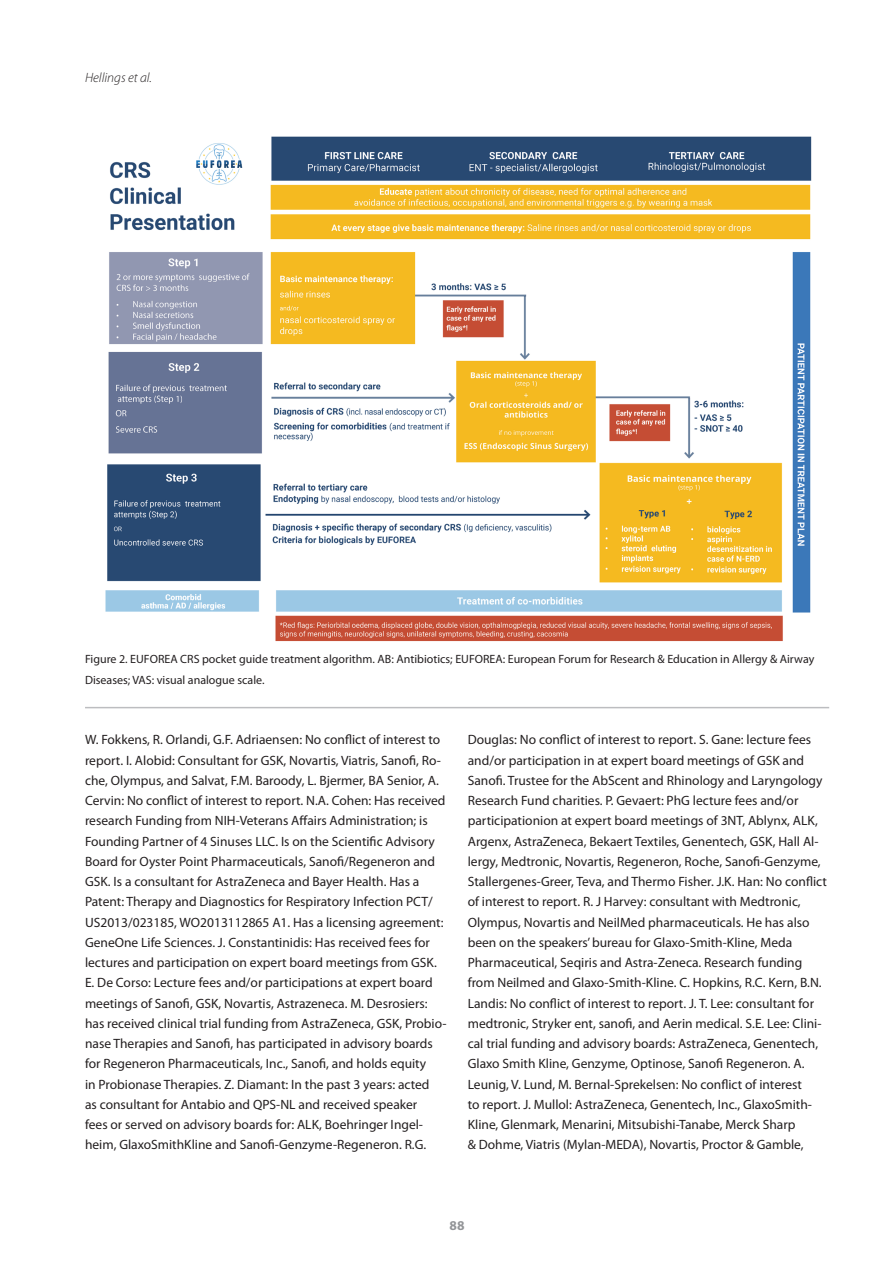
<style>
.page{position:relative;width:893px;height:1263px;background:#fff}
.page>*{position:absolute;margin:0;border:0;box-sizing:border-box;transform-origin:0 0}
.Kopje{font:13.5px/20.2px "Myriad Pro";color:#231f20}
.t1{font:italic 300 13.5px "Myriad Pro";color:#231f20}
.t2{font:700 13.5px "Myriad Pro";color:#939598}
.bijschrift{font:12px/20.2px "Myriad Pro";color:#231f20}
</style>
<div class="page">
<img style="left:105px;top:136px;width:707px;height:506px">
<hr style="left:85px;top:707px;width:744px;height:1px;background:#bcbdc0">
<p class="t1" style="left:85px;top:70px;width:68px">Hellings et al.</p>
<p class="bijschrift" style="left:85px;top:649px;width:731px">Figure 2. EUFOREA CRS pocket guide treatment algorithm. AB: Antibiotics; EUFOREA: European Forum for Research &amp; Education in Allergy &amp; Airway<br>Diseases; VAS: visual analogue scale.</p>
<p class="Kopje" style="left:85px;top:730px;width:363px">W. Fokkens, R. Orlandi, G.F. Adriaensen: No conflict of interest to report. I. Alobid: Consultant for GSK, Novartis, Viatris, Sanofi, Ro&shy;che, Olympus, and Salvat, F.M. Baroody, L. Bjermer, BA Senior, A.<br>Cervin: No conflict of interest to report. N.A. Cohen: Has received research Funding from NIH-Veterans Affairs Administration; is Founding Partner of 4 Sinuses LLC. Is on the Scientific Advisory Board for Oyster Point Pharmaceuticals, Sanofi/Regeneron and GSK. Is a consultant for AstraZeneca and Bayer Health. Has a Patent: Therapy and Diagnostics for Respiratory Infection PCT/ US2013/023185, WO2013112865 A1. Has a licensing agreement:<br>GeneOne Life Sciences. J. Constantinidis: Has received fees for lectures and participation on expert board meetings from GSK.<br>E. De Corso: Lecture fees and/or participations at expert board meetings of Sanofi, GSK, Novartis, Astrazeneca. M. Desrosiers: has received clinical trial funding from AstraZeneca, GSK, Probio&shy;nase Therapies and Sanofi, has participated in advisory boards for Regeneron Pharmaceuticals, Inc., Sanofi, and holds equity<br>in Probionase Therapies. Z. Diamant: In the past 3 years: acted<br>as consultant for Antabio and QPS-NL and received speaker<br>fees or served on advisory boards for: ALK, Boehringer Ingel&shy;heim, GlaxoSmithKline and Sanofi-Genzyme-Regeneron. R.G.</p>
<p class="Kopje" style="left:468px;top:730px;width:361px">Douglas: No conflict of interest to report. S. Gane: lecture fees and/or participation in at expert board meetings of GSK and Sanofi. Trustee for the AbScent and Rhinology and Laryngology Research Fund charities. P. Gevaert: PhG lecture fees and/or participationion at expert board meetings of 3NT, Ablynx, ALK, Argenx, AstraZeneca, Bekaert Textiles, Genentech, GSK, Hall Al&shy;lergy, Medtronic, Novartis, Regeneron, Roche, Sanofi-Genzyme, Stallergenes-Greer, Teva, and Thermo Fisher. J.K. Han: No conflict of interest to report. R. J Harvey: consultant with Medtronic, Olympus, Novartis and NeilMed pharmaceuticals. He has also been on the speakers’ bureau for Glaxo-Smith-Kline, Meda Pharmaceutical, Seqiris and Astra-Zeneca. Research funding from Neilmed and Glaxo-Smith-Kline. C. Hopkins, R.C. Kern, B.N.<br>Landis: No conflict of interest to report. J. T. Lee: consultant for medtronic, Stryker ent, sanofi, and Aerin medical. S.E. Lee: Clini&shy;cal trial funding and advisory boards: AstraZeneca, Genentech, Glaxo Smith Kline, Genzyme, Optinose, Sanofi Regeneron. A.<br>Leunig, V. Lund, M. Bernal-Sprekelsen: No conflict of interest<br>to report. J. Mullol: AstraZeneca, Genentech, Inc., GlaxoSmith-Kline, Glenmark, Menarini, Mitsubishi-Tanabe, Merck Sharp<br>&amp; Dohme, Viatris (Mylan-MEDA), Novartis, Proctor &amp; Gamble,</p>
<p class="t2" style="left:450px;top:1218px;width:16px">88</p>
</div>
